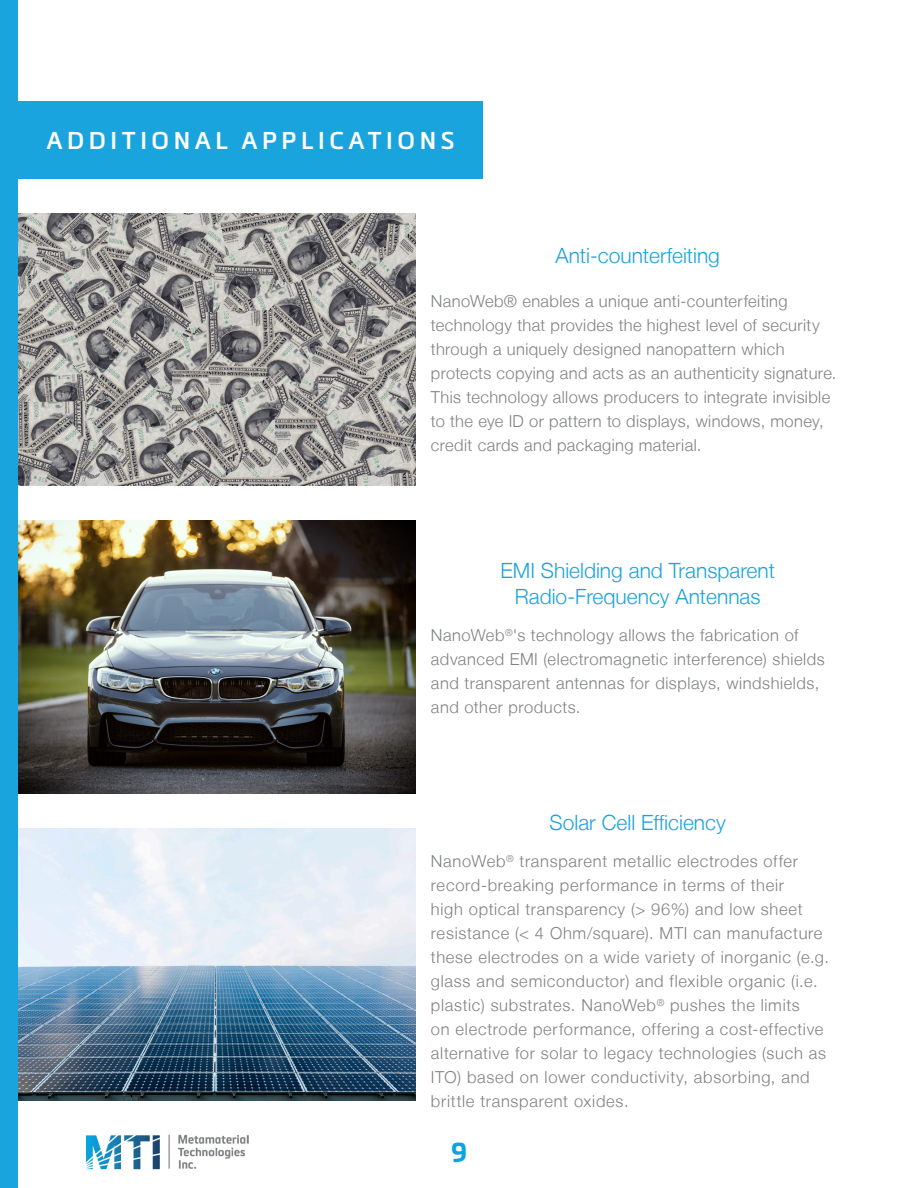
<style>
.page{position:relative;width:918px;height:1188px;background:#fff}
.page>*{position:absolute;margin:0;border:0;box-sizing:border-box;transform-origin:0 0}
.t1{font:700 27px "Metronic Pro";color:#0aa5df}
.t2{font:600 24px "Metronic Pro";letter-spacing:.19em;color:#fff}
.t3{font:300 21px/25.2px "Helvetica Neue LT";color:#1aa4dd;text-align:center}
.NanoWeb{font:300 16.5px/24px "Helvetica Neue LT";letter-spacing:.035em;color:#818285}
</style>
<div class="page">
<div style="left:18px;top:101px;width:465px;height:77px;background:#1aa4dd"></div>
<img style="left:87px;top:1134px;width:162px;height:36px">
<img style="left:18px;top:213px;width:398px;height:273px">
<img style="left:18px;top:521px;width:398px;height:272px">
<img style="left:18px;top:828px;width:398px;height:273px">
<div style="left:0;top:0;width:18px;height:1188px;background:#1aa4dd"></div>
<p class="t2" style="left:46px;top:125px;width:410px">ADDITIONAL APPLICATIONS</p>
<p class="t3" style="left:555px;top:242px;width:166px">Anti-counterfeiting</p>
<p class="NanoWeb" style="left:431px;top:289px;width:407px">NanoWeb® enables a unique anti-counterfeiting technology that provides the highest level of security through a uniquely designed nanopattern which protects copying and acts as an authenticity signature.<br>This technology allows producers to integrate invisible to the eye ID or pattern to displays, windows, money, credit cards and packaging material.</p>
<p class="t3" style="left:500px;top:558px;width:276px">EMI Shielding and Transparent<br>Radio-Frequency Antennas</p>
<p class="NanoWeb" style="left:431px;top:623px;width:395px">NanoWeb<sup>®</sup>'s technology allows the fabrication of advanced EMI (electromagnetic interference) shields and transparent antennas for displays, windshields, and other products.</p>
<p class="t3" style="left:550px;top:809px;width:178px">Solar Cell Efficiency</p>
<p class="NanoWeb" style="left:431px;top:849px;width:400px">NanoWeb<sup>®</sup> transparent metallic electrodes offer record-breaking performance in terms of their<br>high optical transparency (&gt; 96%) and low sheet resistance (&lt; 4 Ohm/square). MTI can manufacture these electrodes on a wide variety of inorganic (e.g. glass and semiconductor) and flexible organic (i.e. plastic) substrates. NanoWeb<sup>®</sup> pushes the limits<br>on electrode performance, offering a cost-effective alternative for solar to legacy technologies (such as ITO) based on lower conductivity, absorbing, and brittle transparent oxides.</p>
<p class="t1" style="left:451px;top:1135px;width:18px">9</p>
</div>
